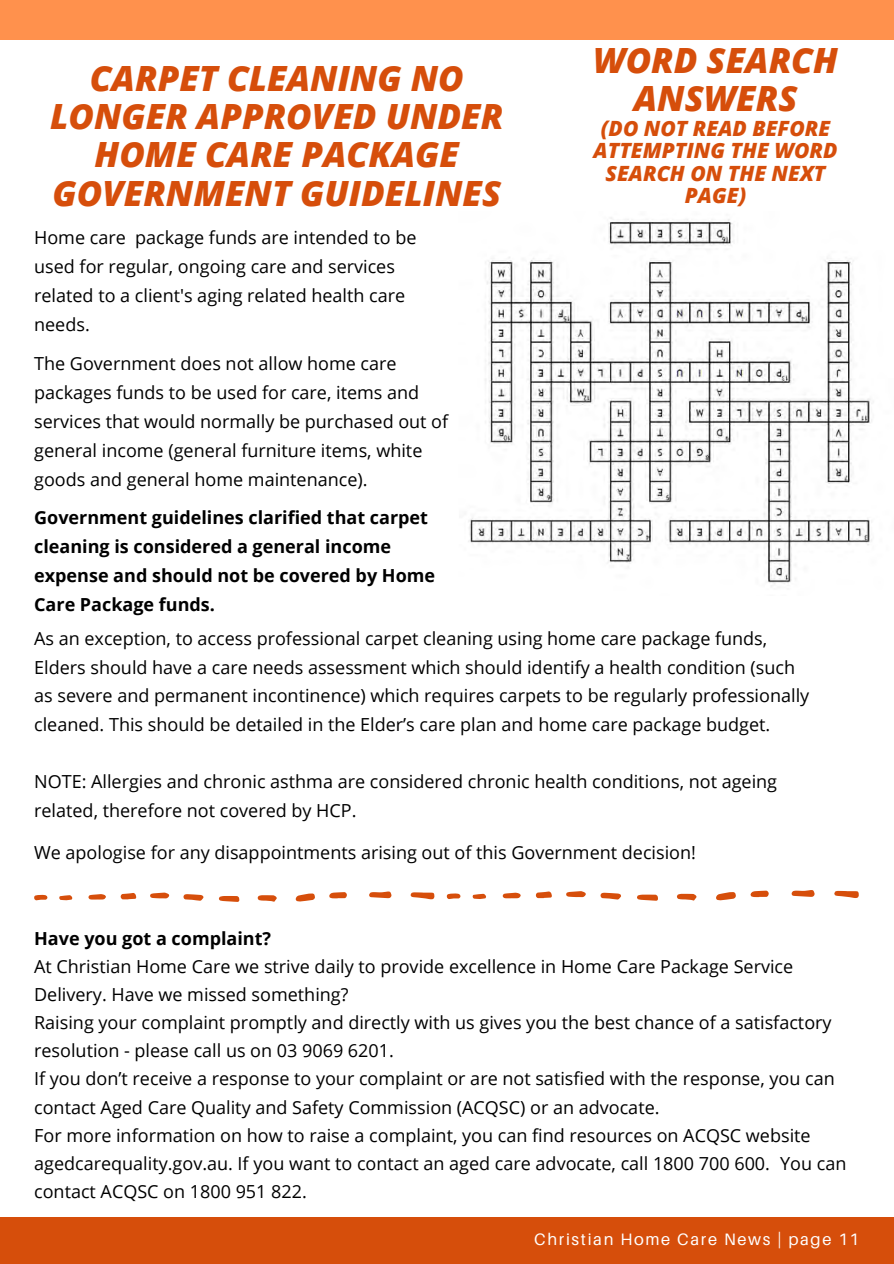
<style>
.page{position:relative;width:894px;height:1264px;background:#fff}
.page>*{position:absolute;margin:0;border:0;box-sizing:border-box;transform-origin:0 0}
.t1{font:italic 800 34.8px/38.2px "Open Sans";color:#d64e0b;text-align:center}
.t2{font:italic 800 21px/22.5px "Open Sans";color:#d64e0b;text-align:center}
.t3{font:18px/28px "Open Sans";color:#000}
.t4{font:700 18px/29px "Open Sans";color:#000}
.t5{font:16.5px "Aileron";letter-spacing:.1em;color:#fff}
</style>
<div class="page">
<div style="left:0;top:1217px;width:893px;height:46px;background:#d64e0b"></div>
<svg style="left:410px;top:892px;width:24px;height:7px"></svg>
<svg style="left:295px;top:893px;width:20px;height:8px"></svg>
<svg style="left:369px;top:891px;width:22px;height:7px"></svg>
<svg style="left:219px;top:896px;width:20px;height:5px"></svg>
<svg style="left:183px;top:894px;width:21px;height:6px"></svg>
<svg style="left:257px;top:895px;width:20px;height:6px"></svg>
<svg style="left:329px;top:892px;width:18px;height:6px"></svg>
<svg style="left:150px;top:892px;width:19px;height:6px"></svg>
<svg style="left:120px;top:893px;width:16px;height:6px"></svg>
<svg style="left:88px;top:894px;width:18px;height:5px"></svg>
<svg style="left:34px;top:894px;width:13px;height:6px"></svg>
<svg style="left:59px;top:895px;width:13px;height:5px"></svg>
<div style="left:0;top:0;width:893px;height:39px;background:#ff914d"></div>
<svg style="left:834px;top:890px;width:24px;height:8px"></svg>
<svg style="left:716px;top:892px;width:20px;height:8px"></svg>
<svg style="left:791px;top:890px;width:23px;height:6px"></svg>
<svg style="left:637px;top:894px;width:21px;height:6px"></svg>
<svg style="left:600px;top:892px;width:21px;height:7px"></svg>
<svg style="left:676px;top:893px;width:20px;height:7px"></svg>
<svg style="left:750px;top:890px;width:18px;height:7px"></svg>
<svg style="left:566px;top:891px;width:20px;height:6px"></svg>
<svg style="left:535px;top:891px;width:16px;height:7px"></svg>
<svg style="left:502px;top:892px;width:18px;height:6px"></svg>
<svg style="left:446px;top:893px;width:14px;height:6px"></svg>
<svg style="left:472px;top:893px;width:14px;height:6px"></svg>
<img style="left:468px;top:217px;width:404px;height:370px">
<h1 class="t1" style="left:50px;top:58px;width:454px">CARPET CLEANING NO<br>LONGER APPROVED UNDER<br>HOME CARE PACKAGE<br>GOVERNMENT GUIDELINES</h1>
<h1 class="t1" style="left:593px;top:40px;width:246px">WORD SEARCH<br>ANSWERS</h1>
<p class="t2" style="left:593px;top:116px;width:245px">(DO NOT READ BEFORE<br>ATTEMPTING THE WORD<br>SEARCH ON THE NEXT<br>PAGE)</p>
<p class="t3" style="left:34px;top:222px;width:384px;line-height:29px">Home care package funds are intended to be used for regular, ongoing care and services related to a client's aging related health care needs.</p>
<p class="t3" style="left:34px;top:348px;width:415px;line-height:29px">The Government does not allow home care packages funds to be used for care, items and services that would normally be purchased out of general income (general furniture items, white goods and general home maintenance).</p>
<p class="t4" style="left:34px;top:502px;width:402px">Government guidelines clarified that carpet cleaning is considered a general income expense and should not be covered by Home Care Package funds.</p>
<p class="t3" style="left:34px;top:624px;width:776px;line-height:28.5px">As an exception, to access professional carpet cleaning using home care package funds, Elders should have a care needs assessment which should identify a health condition (such as severe and permanent incontinence) which requires carpets to be regularly professionally cleaned. This should be detailed in the Elder’s care plan and home care package budget.</p>
<p class="t3" style="left:34px;top:766px;width:744px;line-height:28.5px">NOTE: Allergies and chronic asthma are considered chronic health conditions, not ageing related, therefore not covered by HCP.</p>
<p class="t3" style="left:34px;top:838px;width:663px">We apologise for any disappointments arising out of this Government decision!</p>
<p class="t4" style="left:34px;top:923px;width:238px">Have you got a complaint?</p>
<p class="t3" style="left:34px;top:951px;width:813px">At Christian Home Care we strive daily to provide excellence in Home Care Package Service Delivery. Have we missed something?<br>Raising your complaint promptly and directly with us gives you the best chance of a satisfactory resolution - please call us on 03 9069 6201.<br>If you don’t receive a response to your complaint or are not satisfied with the response, you can contact Aged Care Quality and Safety Commission (ACQSC) or an advocate.<br>For more information on how to raise a complaint, you can find resources on ACQSC website agedcarequality.gov.au. If you want to contact an aged care advocate, call 1800 700 600. You can contact ACQSC on 1800 951 822.</p>
<p class="t5" style="left:534px;top:1229px;width:326px">Christian Home Care News | page 11</p>
</div>
